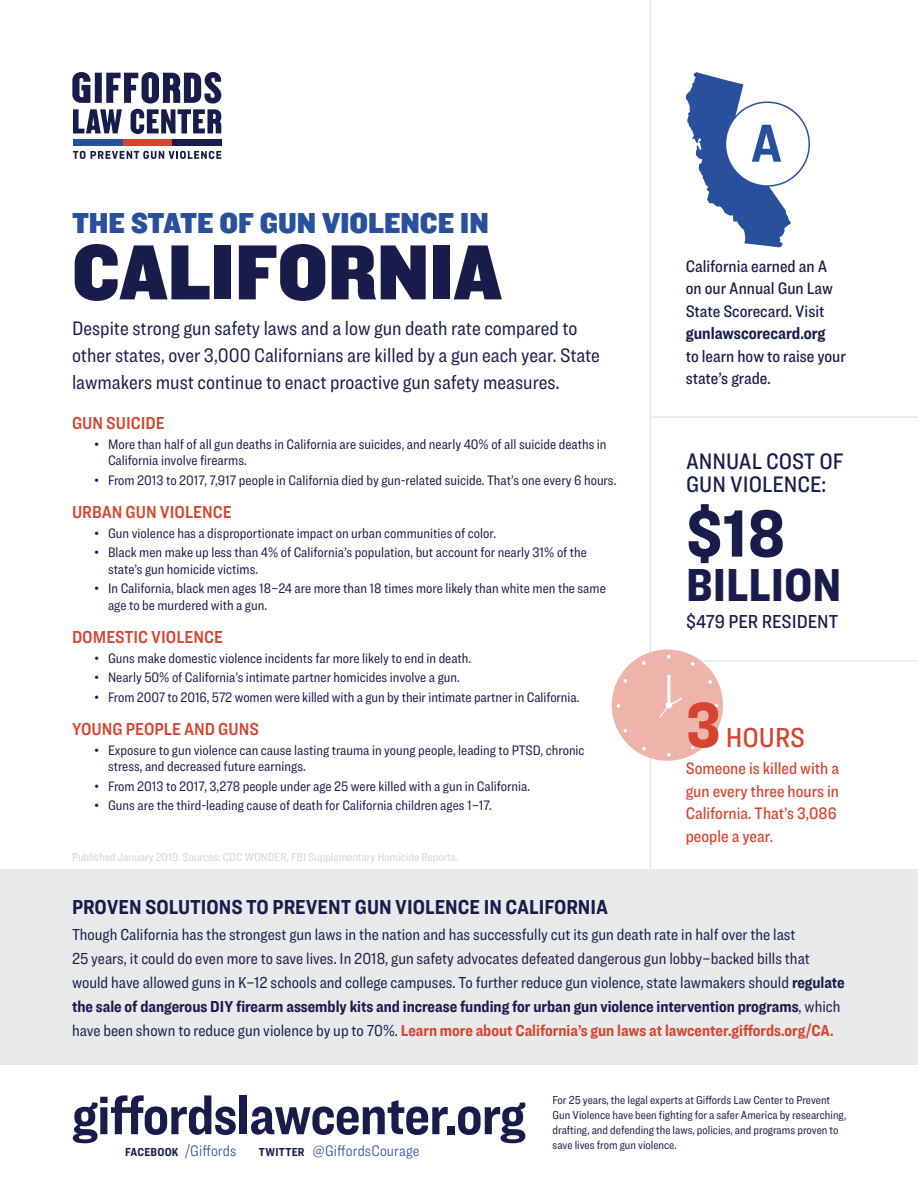
<style>
.page{position:relative;width:918px;height:1188px;background:#fff}
.page>*{position:absolute;margin:0;border:0;box-sizing:border-box;transform-origin:0 0}
.State_Name_Header{font:81px "Knockout 71 Full Middlewt";color:#171c4b}
.t1{font:900 69px "Ringside Condensed";color:#171c4b}
.t2{font:900 66px "Ringside Condensed";color:#d5442f}
.t3{font:700 56.1px "Ringside Condensed";letter-spacing:-.01em;color:#171c4b}
.t4{font:700 55.2px "Ringside Condensed";color:#28509c}
.t5{font:900 48px "Ringside Condensed";color:#171c4b}
.State_of_Gun_Violenc{font:30px "Knockout 71 Full Middlewt";color:#28509c}
.t6{font:500 28.5px "Ringside Condensed";color:#d5442f}
.t7{font:500 23.25px/23.7px "Ringside Condensed";color:#171c4b}
.Solutions_Header{font:700 21px "Ringside Condensed";color:#171c4b}
.Intro_Paragraph{font:20.25px/27px "Ringside Condensed";color:#171c4b}
.t8{font:500 19.5px "Ringside Condensed";color:#171c4b}
.Subheaders{font:18px "Ringside Condensed Semi";color:#d5442f}
.Intro_Paragraph-2{font:500 17.25px/22.5px "Ringside Condensed";color:#171c4b}
.t9{font:500 17.25px/22.5px "Ringside Condensed";color:#d5442f}
.Solutions_Paragraph{font:16.5px/24px "Ringside Condensed";color:#171c4b}
.t10{font:300 15.75px "Ringside Condensed";color:#28509c}
.t11{font:14.25px/16.5px "Ringside Condensed";color:#171c4b}
.t12{font:12px/15px "Ringside Condensed";color:#171c4b}
.Source_Line{font:12px "Ringside Condensed";color:#d1d3d4}
.s1{font-weight:700}
.s2{font-weight:700;color:#d5442f}
.s3{font-weight:700;font-size:12px;color:#171c4b}
</style>
<div class="page">
<hr style="left:650px;top:0;width:1px;height:1033px;background:#e8e9ea">
<hr style="left:651px;top:660px;width:267px;height:2px;background:#e8e9ea">
<hr style="left:650px;top:416px;width:268px;height:2px;background:#e8e9ea">
<svg style="left:73px;top:151px;width:148px;height:8px"></svg>
<div style="left:122px;top:139px;width:50px;height:7px;background:#d5442f"></div>
<div style="left:172px;top:139px;width:49px;height:7px;background:#171c4b"></div>
<div style="left:73px;top:139px;width:49px;height:7px;background:#28509c"></div>
<svg style="left:72px;top:72px;width:149px;height:62px"></svg>
<svg style="left:685px;top:72px;width:106px;height:175px"></svg>
<div style="left:725px;top:102px;width:84px;height:84px;background:#fff;border-radius:50%"></div>
<div style="left:725px;top:101px;width:85px;height:86px;border:2px solid #28509c;border-radius:50%"></div>
<div style="left:0;top:869px;width:918px;height:196px;background:#e8e9ea"></div>
<div style="left:612px;top:650px;width:111px;height:111px;background:#eeb4ac;border-radius:50%"></div>
<svg style="left:667px;top:655px;width:4px;height:4px"></svg>
<svg style="left:691px;top:662px;width:3px;height:4px"></svg>
<svg style="left:708px;top:680px;width:4px;height:4px"></svg>
<svg style="left:714px;top:704px;width:4px;height:4px"></svg>
<svg style="left:642px;top:661px;width:4px;height:4px"></svg>
<svg style="left:624px;top:679px;width:3px;height:4px"></svg>
<svg style="left:617px;top:704px;width:3px;height:4px"></svg>
<svg style="left:624px;top:729px;width:3px;height:4px"></svg>
<svg style="left:642px;top:747px;width:4px;height:3px"></svg>
<svg style="left:667px;top:753px;width:4px;height:4px"></svg>
<svg style="left:708px;top:728px;width:4px;height:4px"></svg>
<hr style="left:667px;top:675px;width:3px;height:31px;background:#fff">
<svg style="left:659px;top:696px;width:23px;height:22px"></svg>
<p class="State_of_Gun_Violenc" style="left:72px;top:203px;width:418px">THE STATE OF GUN VIOLENCE IN</p>
<p class="State_Name_Header" style="left:72px;top:218px;width:432px">CALIFORNIA</p>
<p class="Intro_Paragraph" style="left:72px;top:315px;width:529px">Despite strong gun safety laws and a low gun death rate compared to other states, over 3,000 Californians are killed by a gun each year. State lawmakers must continue to enact proactive gun safety measures.</p>
<p class="Subheaders" style="left:72px;top:410px;width:94px">GUN SUICIDE</p>
<p class="t11" style="left:108px;top:435px;width:500px;text-indent:-14px">• More than half of all gun deaths in California are suicides, and nearly 40% of all suicide deaths in<br>California involve firearms.</p>
<p class="t11" style="left:94px;top:471px;width:523px">• From 2013 to 2017, 7,917 people in California died by gun-related suicide. That’s one every 6 hours.</p>
<p class="Subheaders" style="left:72px;top:499px;width:161px">URBAN GUN VIOLENCE</p>
<p class="t11" style="left:94px;top:524px;width:403px">• Gun violence has a disproportionate impact on urban communities of color.</p>
<p class="t11" style="left:108px;top:544px;width:481px;text-indent:-14px">• Black men make up less than 4% of California’s population, but account for nearly 31% of the state’s gun homicide victims.</p>
<p class="t11" style="left:108px;top:580px;width:499px;text-indent:-14px">• In California, black men ages 18–24 are more than 18 times more likely than white men the same age to be murdered with a gun.</p>
<p class="Subheaders" style="left:72px;top:625px;width:153px">DOMESTIC VIOLENCE</p>
<p class="t11" style="left:94px;top:649px;width:378px">• Guns make domestic violence incidents far more likely to end in death.</p>
<p class="t11" style="left:94px;top:669px;width:367px">• Nearly 50% of California’s intimate partner homicides involve a gun.</p>
<p class="t11" style="left:94px;top:688px;width:486px">• From 2007 to 2016, 572 women were killed with a gun by their intimate partner in California.</p>
<p class="Subheaders" style="left:72px;top:717px;width:188px">YOUNG PEOPLE AND GUNS</p>
<p class="t11" style="left:108px;top:742px;width:478px;text-indent:-14px">• Exposure to gun violence can cause lasting trauma in young people, leading to PTSD, chronic stress, and decreased future earnings.</p>
<p class="t11" style="left:94px;top:778px;width:437px">• From 2013 to 2017, 3,278 people under age 25 were killed with a gun in California.</p>
<p class="t11" style="left:94px;top:797px;width:399px">• Guns are the third-leading cause of death for California children ages 1–17.</p>
<p class="Source_Line" style="left:72px;top:849px;width:388px">Published January 2019. Sources: CDC WONDER, FBI Supplementary Homicide Reports.</p>
<p class="t4" style="left:751px;top:104px;width:33px">A</p>
<p class="Intro_Paragraph-2" style="left:686px;top:255px;width:162px">California earned an A on our Annual Gun Law<br>State Scorecard. Visit <span class="s1">gunlawscorecard.org<br></span>to learn how to raise your state’s grade.</p>
<p class="t7" style="left:686px;top:449px;width:159px">ANNUAL COST OF<br>GUN VIOLENCE:</p>
<p class="t1" style="left:686px;top:484px;width:101px">$18</p>
<p class="t5" style="left:686px;top:551px;width:157px">BILLION</p>
<p class="t8" style="left:686px;top:608px;width:154px">$479 PER RESIDENT</p>
<p class="t2" style="left:686px;top:677px;width:37px">3</p>
<p class="t6" style="left:726px;top:718px;width:81px">HOURS</p>
<p class="t9" style="left:686px;top:757px;width:155px">Someone is killed with a gun every three hours in<br>California. That’s 3,086 people a year.</p>
<p class="Solutions_Header" style="left:72px;top:892px;width:538px">PROVEN SOLUTIONS TO PREVENT GUN VIOLENCE IN CALIFORNIA</p>
<p class="Solutions_Paragraph" style="left:72px;top:922px;width:774px">Though California has the strongest gun laws in the nation and has successfully cut its gun death rate in half over the last<br>25 years, it could do even more to save lives. In 2018, gun safety advocates defeated dangerous gun lobby–backed bills that would have allowed guns in K–12 schools and college campuses. To further reduce gun violence, state lawmakers should <span class="s1">regulate the sale of dangerous DIY firearm assembly kits and increase funding for urban gun violence intervention programs</span>, which have been shown to reduce gun violence by up to 70%. <span class="s2">Learn more about California’s gun laws at lawcenter.giffords.org/CA.</span></p>
<h3 class="t3" style="left:72px;top:1076px;width:455px">giffordslawcenter.org</h3>
<p class="t10" style="left:125px;top:1141px;width:113px"><span class="s3">FACEBOOK</span> /Giffords</p>
<p class="t10" style="left:259px;top:1141px;width:162px"><span class="s3">TWITTER</span> @GiffordsCourage</p>
<p class="t12" style="left:553px;top:1092px;width:295px">For 25 years, the legal experts at Giffords Law Center to Prevent Gun Violence have been fighting for a safer America by researching, drafting, and defending the laws, policies, and programs proven to save lives from gun violence.</p>
</div>
